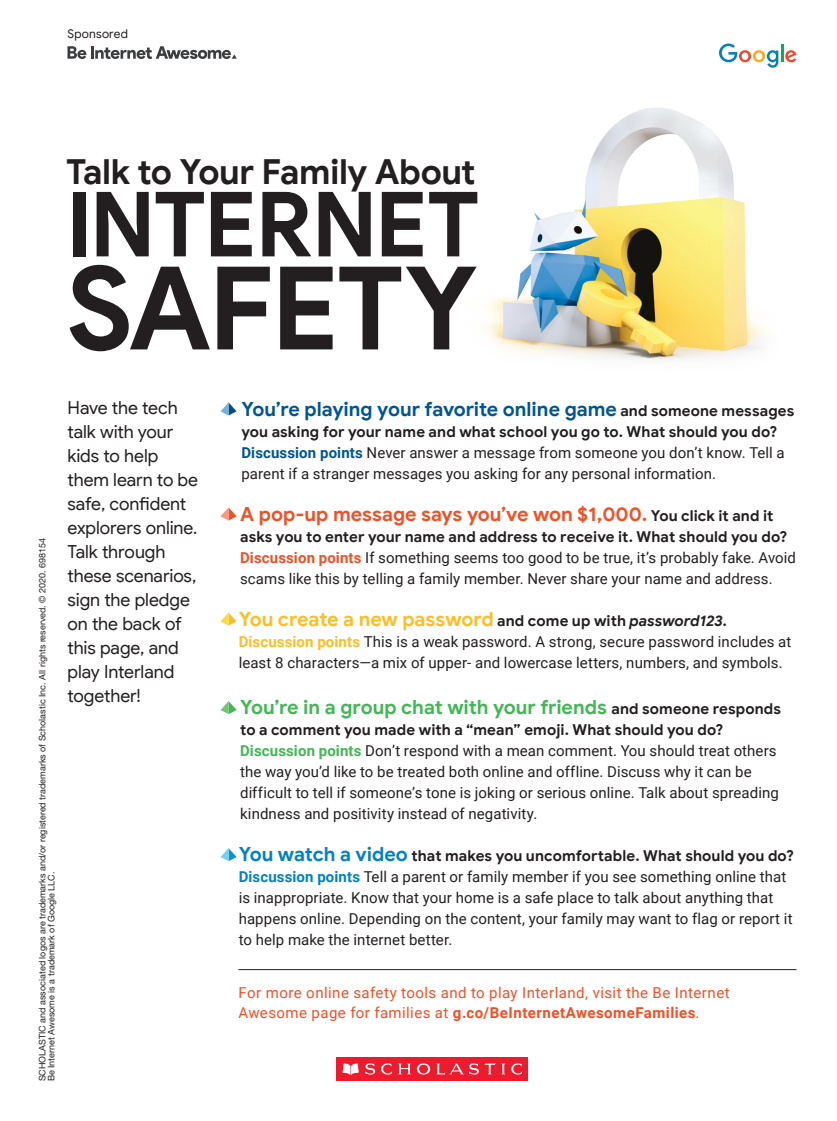
<style>
.page{position:relative;width:837px;height:1121px;background:#fff}
.page>*{position:absolute;margin:0;border:0;box-sizing:border-box;transform-origin:0 0}
.t1{font:700 115.5px "Google Sans";letter-spacing:-.03em;color:#231f20}
.t2{font:700 90px "Google Sans";letter-spacing:-.03em;color:#231f20}
.t3{font:700 34.5px "Google Sans";letter-spacing:-.015em;color:#231f20}
.t4{font:700 19.5px "Google Sans";letter-spacing:-.005em;color:#005495}
.t5{font:700 19.5px "Google Sans";letter-spacing:-.005em;color:#42b755}
.t6{font:700 19.5px "Google Sans";color:#f05026}
.t7{font:700 19.5px "Google Sans";letter-spacing:-.005em;color:#fdbe23}
.t8{font:18px/24px "Google Sans Display";color:#231f20}
.t9{font:15px/21px "Roboto";letter-spacing:.005em;color:#231f20}
.t10{font:15px/19.5px "Roboto";letter-spacing:.03em;color:#f05026}
.t11{font:12px "Google Sans";letter-spacing:.015em;color:#231f20}
.LEGAL_CREDIT-TXT{font:9px "Helvetica Neue";color:#231f20}
.s1{font-size:15px;color:#231f20}
.s2{font-family:"Google Sans";font-weight:700}
.s3{font-weight:700;color:#005495}
.s4{font-weight:700;color:#f05026}
.s5{font-style:italic;font-size:15px;color:#231f20}
.s6{font-weight:700;color:#fdbe23}
.s7{font-weight:700;color:#42b755}
.s8{font-family:"Google Sans";font-weight:700;font-size:19.5px;color:#0081c5}
.s9{font-weight:700;color:#0081c5}
.s10{font-weight:700}
</style>
<div class="page">
<div style="left:336px;top:1057px;width:192px;height:23px;background:#ee1b2d"></div>
<svg style="left:342px;top:1063px;width:17px;height:12px"></svg>
<svg style="left:365px;top:1063px;width:10px;height:11px"></svg>
<svg style="left:381px;top:1063px;width:11px;height:11px"></svg>
<svg style="left:398px;top:1063px;width:13px;height:11px"></svg>
<svg style="left:511px;top:1063px;width:11px;height:11px"></svg>
<svg style="left:417px;top:1063px;width:13px;height:11px"></svg>
<svg style="left:436px;top:1063px;width:69px;height:11px"></svg>
<svg style="left:221px;top:402px;width:16px;height:13px"></svg>
<svg style="left:221px;top:507px;width:16px;height:13px"></svg>
<svg style="left:221px;top:612px;width:16px;height:13px"></svg>
<svg style="left:221px;top:701px;width:16px;height:13px"></svg>
<svg style="left:221px;top:848px;width:16px;height:13px"></svg>
<hr style="left:238px;top:969px;width:558px;height:1px;background:#231f20">
<img style="left:485px;top:107px;width:279px;height:253px">
<svg style="left:719px;top:44px;width:59px;height:24px"></svg>
<hr style="left:781px;top:44px;width:3px;height:18px;background:#0bae57">
<svg style="left:785px;top:50px;width:11px;height:12px"></svg>
<svg style="left:68px;top:46px;width:18px;height:13px"></svg>
<svg style="left:92px;top:46px;width:145px;height:13px"></svg>
<p class="t11" style="left:68px;top:26px;width:62px">Sponsored</p>
<p class="t3" style="left:66px;top:151px;width:411px">Talk to Your Family About</p>
<p class="t2" style="left:66px;top:170px;width:415px">INTERNET</p>
<p class="t1" style="left:66px;top:238px;width:414px">SAFETY</p>
<p class="LEGAL_CREDIT-TXT" style="left:37px;top:1081px;width:545px;rotate:-90deg">SCHOLASTIC and associated logos are trademarks and/or registered trademarks of Scholastic Inc. All rights reserved. © 2020. 698154</p>
<p class="LEGAL_CREDIT-TXT" style="left:46px;top:1081px;width:211px;rotate:-90deg">Be Internet Awesome is a trademark of Google LLC.</p>
<p class="t8" style="left:68px;top:396px;width:132px">Have the tech talk with your kids to help them learn to be safe, confident explorers online.<br>Talk through these scenarios, sign the pledge on the back of this page, and play Interland together!</p>
<p class="t4" style="left:241px;top:397px;width:554px">You’re playing your favorite online game <span class="s1">and someone messages</span></p>
<p class="t9" style="left:241px;top:420px;width:545px"><span class="s2">you asking for your name and what school you go to. What should you do?<br></span><span class="s3">Discussion points</span> Never answer a message from someone you don’t know. Tell a parent if a stranger messages you asking for any personal information.</p>
<p class="t6" style="left:240px;top:502px;width:535px">A pop-up message says you’ve won $1,000. <span class="s1">You click it and it</span></p>
<p class="t9" style="left:240px;top:525px;width:557px"><span class="s2">asks you to enter your name and address to receive it. What should you do?<br></span><span class="s4">Discussion points</span> If something seems too good to be true, it’s probably fake. Avoid scams like this by telling a family member. Never share your name and address.</p>
<p class="t7" style="left:239px;top:607px;width:490px">You create a new password <span class="s1">and come up with</span> <span class="s5">password123.</span></p>
<p class="t9" style="left:239px;top:630px;width:554px"><span class="s6">Discussion points</span> This is a weak password. A strong, secure password includes at least 8 characters—a mix of upper- and lowercase letters, numbers, and symbols.</p>
<p class="t5" style="left:240px;top:695px;width:542px">You’re in a group chat with your friends <span class="s1">and someone responds</span></p>
<p class="t9" style="left:240px;top:718px;width:540px"><span class="s2">to a comment you made with a “mean” emoji. What should you do?<br></span><span class="s7">Discussion points</span> Don’t respond with a mean comment. You should treat others the way you’d like to be treated both online and offline. Discuss why it can be difficult to tell if someone’s tone is joking or serious online. Talk about spreading kindness and positivity instead of negativity.</p>
<p class="t9" style="left:239px;top:844px;width:557px"><span class="s8">You watch a video</span> <span class="s2">that makes you uncomfortable. What should you do?<br></span><span class="s9">Discussion points</span> Tell a parent or family member if you see something online that is inappropriate. Know that your home is a safe place to talk about anything that happens online. Depending on the content, your family may want to flag or report it to help make the internet better.</p>
<p class="t10" style="left:238px;top:982px;width:493px">For more online safety tools and to play Interland, visit the Be Internet<br>Awesome page for families at <span class="s10">g.co/BeInternetAwesomeFamilies</span>.</p>
</div>
